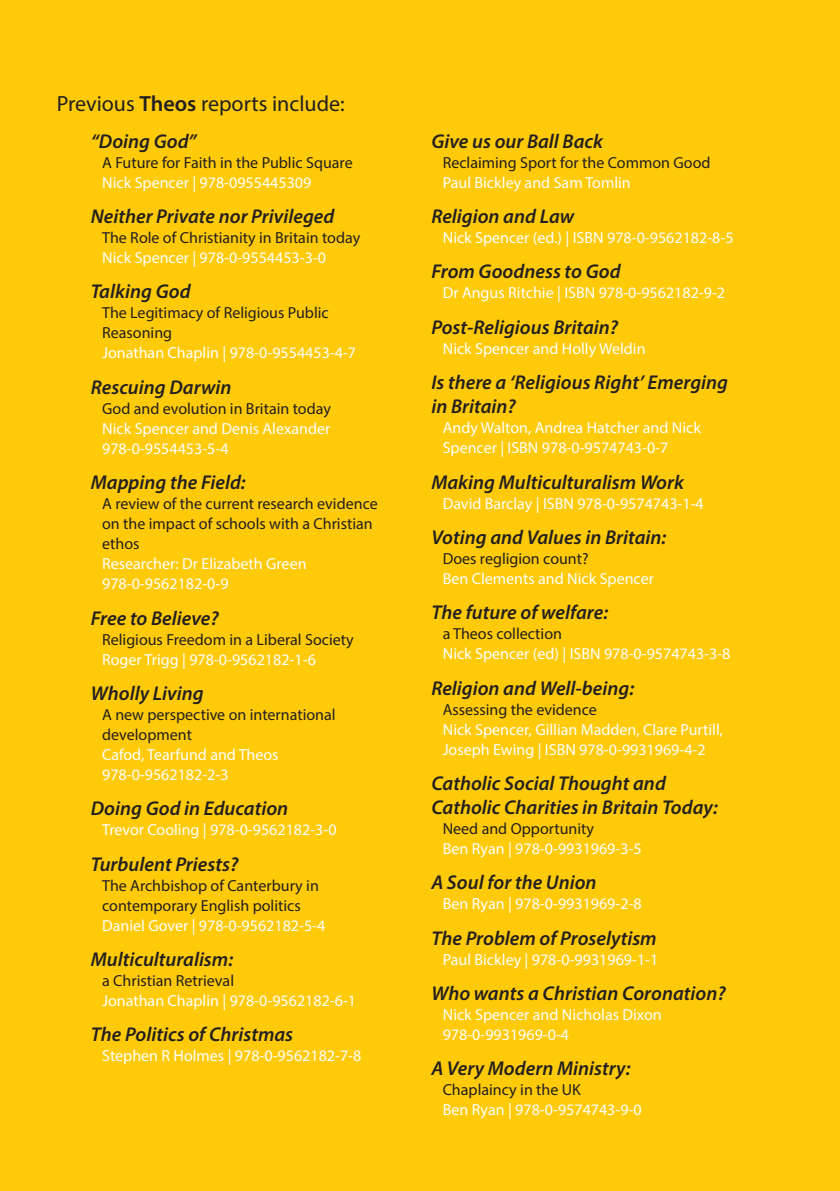
<style>
.page{position:relative;width:840px;height:1191px;background:#fff}
.page>*{position:absolute;margin:0;border:0;box-sizing:border-box;transform-origin:0 0}
.t1{font:22px "Myriad Pro";color:#231f20}
.t2{font:italic 600 20px/24px "Myriad Pro";color:#231f20}
.t3{font:16px/20px "Myriad Pro";color:#fff}
.t4{font:16px/20px "Myriad Pro";color:#231f20}
.s1{font-weight:600}
</style>
<div class="page">
<div style="left:0;top:0;width:839px;height:1191px;background:#feca0a"></div>
<h1 class="t1" style="left:57px;top:90px;width:289px">Previous <span class="s1">Theos</span> reports include:</h1>
<p class="t2" style="left:91px;top:128px;width:107px">“Doing God”</p>
<p class="t4" style="left:102px;top:152px;width:252px">A Future for Faith in the Public Square</p>
<p class="t3" style="left:102px;top:172px;width:210px">Nick Spencer | 978-0955445309</p>
<p class="t2" style="left:91px;top:204px;width:245px">Neither Private nor Privileged</p>
<p class="t4" style="left:102px;top:227px;width:259px">The Role of Christianity in Britain today</p>
<p class="t3" style="left:102px;top:247px;width:225px">Nick Spencer | 978-0-9554453-3-0</p>
<p class="t2" style="left:91px;top:279px;width:101px">Talking God</p>
<p class="t4" style="left:102px;top:303px;width:228px">The Legitimacy of Religious Public<br>Reasoning</p>
<p class="t3" style="left:102px;top:343px;width:255px">Jonathan Chaplin | 978-0-9554453-4-7</p>
<p class="t2" style="left:91px;top:374px;width:142px">Rescuing Darwin</p>
<p class="t4" style="left:102px;top:398px;width:230px">God and evolution in Britain today</p>
<p class="t3" style="left:102px;top:418px;width:229px">Nick Spencer and Denis Alexander<br>978-0-9554453-5-4</p>
<p class="t2" style="left:91px;top:470px;width:156px">Mapping the Field:</p>
<p class="t4" style="left:102px;top:493px;width:277px">A review of the current research evidence on the impact of schools with a Christian ethos</p>
<p class="t3" style="left:102px;top:553px;width:206px">Researcher: Dr Elizabeth Green<br>978-0-9562182-0-9</p>
<p class="t2" style="left:91px;top:605px;width:129px">Free to Believe?</p>
<p class="t4" style="left:102px;top:629px;width:253px">Religious Freedom in a Liberal Society</p>
<p class="t3" style="left:102px;top:649px;width:215px">Roger Trigg | 978-0-9562182-1-6</p>
<p class="t2" style="left:91px;top:680px;width:114px">Wholly Living</p>
<p class="t4" style="left:102px;top:704px;width:235px">A new perspective on international development</p>
<p class="t3" style="left:102px;top:744px;width:178px">Cafod, Tearfund and Theos<br>978-0-9562182-2-3</p>
<p class="t2" style="left:91px;top:796px;width:199px">Doing God in Education</p>
<p class="t3" style="left:102px;top:819px;width:236px">Trevor Cooling | 978-0-9562182-3-0</p>
<p class="t2" style="left:91px;top:851px;width:149px">Turbulent Priests?</p>
<p class="t4" style="left:102px;top:875px;width:218px">The Archbishop of Canterbury in contemporary English politics</p>
<p class="t3" style="left:102px;top:915px;width:225px">Daniel Gover | 978-0-9562182-5-4</p>
<p class="t2" style="left:91px;top:946px;width:144px">Multiculturalism:</p>
<p class="t4" style="left:102px;top:970px;width:133px">a Christian Retrieval</p>
<p class="t3" style="left:102px;top:990px;width:255px">Jonathan Chaplin | 978-0-9562182-6-1</p>
<p class="t2" style="left:91px;top:1022px;width:204px">The Politics of Christmas</p>
<p class="t3" style="left:102px;top:1045px;width:260px">Stephen R Holmes | 978-0-9562182-7-8</p>
<p class="t2" style="left:431px;top:128px;width:173px">Give us our Ball Back</p>
<p class="t4" style="left:442px;top:152px;width:269px">Reclaiming Sport for the Common Good</p>
<p class="t3" style="left:442px;top:172px;width:189px">Paul Bickley and Sam Tomlin</p>
<p class="t2" style="left:431px;top:204px;width:144px">Religion and Law</p>
<p class="t3" style="left:442px;top:227px;width:292px">Nick Spencer (ed.) | ISBN 978-0-9562182-8-5</p>
<p class="t2" style="left:431px;top:259px;width:191px">From Goodness to God</p>
<p class="t3" style="left:442px;top:283px;width:284px">Dr Angus Ritchie | ISBN 978-0-9562182-9-2</p>
<p class="t2" style="left:431px;top:314px;width:188px">Post-Religious Britain?</p>
<p class="t3" style="left:442px;top:338px;width:204px">Nick Spencer and Holly Weldin</p>
<p class="t2" style="left:431px;top:370px;width:298px">Is there a ‘Religious Right’ Emerging in Britain?</p>
<p class="t3" style="left:442px;top:417px;width:259px">Andy Walton, Andrea Hatcher and Nick<br>Spencer | ISBN 978-0-9574743-0-7</p>
<p class="t2" style="left:431px;top:469px;width:254px">Making Multiculturalism Work</p>
<p class="t3" style="left:442px;top:493px;width:262px">David Barclay | ISBN 978-0-9574743-1-4</p>
<p class="t2" style="left:431px;top:524px;width:236px">Voting and Values in Britain:</p>
<p class="t4" style="left:442px;top:548px;width:147px">Does regligion count?</p>
<p class="t3" style="left:442px;top:568px;width:213px">Ben Clements and Nick Spencer</p>
<p class="t2" style="left:431px;top:600px;width:178px">The future of welfare:</p>
<p class="t4" style="left:442px;top:623px;width:121px">a Theos collection</p>
<p class="t3" style="left:442px;top:643px;width:289px">Nick Spencer (ed) | ISBN 978-0-9574743-3-8</p>
<p class="t2" style="left:431px;top:675px;width:204px">Religion and Well-being:</p>
<p class="t4" style="left:442px;top:699px;width:156px">Assessing the evidence</p>
<p class="t3" style="left:442px;top:719px;width:281px">Nick Spencer, Gillian Madden, Clare Purtill,<br>Joseph Ewing | ISBN 978-0-9931969-4-2</p>
<p class="t2" style="left:431px;top:770px;width:288px">Catholic Social Thought and<br>Catholic Charities in Britain Today:</p>
<p class="t4" style="left:442px;top:818px;width:153px">Need and Opportunity</p>
<p class="t3" style="left:442px;top:838px;width:200px">Ben Ryan | 978-0-9931969-3-5</p>
<p class="t2" style="left:431px;top:870px;width:167px">A Soul for the Union</p>
<p class="t3" style="left:442px;top:893px;width:200px">Ben Ryan | 978-0-9931969-2-8</p>
<p class="t2" style="left:431px;top:925px;width:227px">The Problem of Proselytism</p>
<p class="t3" style="left:442px;top:949px;width:217px">Paul Bickley | 978-0-9931969-1-1</p>
<p class="t2" style="left:431px;top:981px;width:296px">Who wants a Christian Coronation?</p>
<p class="t3" style="left:442px;top:1004px;width:220px">Nick Spencer and Nicholas Dixon<br>978-0-9931969-0-4</p>
<p class="t2" style="left:431px;top:1056px;width:200px">A Very Modern Ministry:</p>
<p class="t4" style="left:442px;top:1079px;width:140px">Chaplaincy in the UK</p>
<p class="t3" style="left:442px;top:1099px;width:200px">Ben Ryan | 978-0-9574743-9-0</p>
</div>
